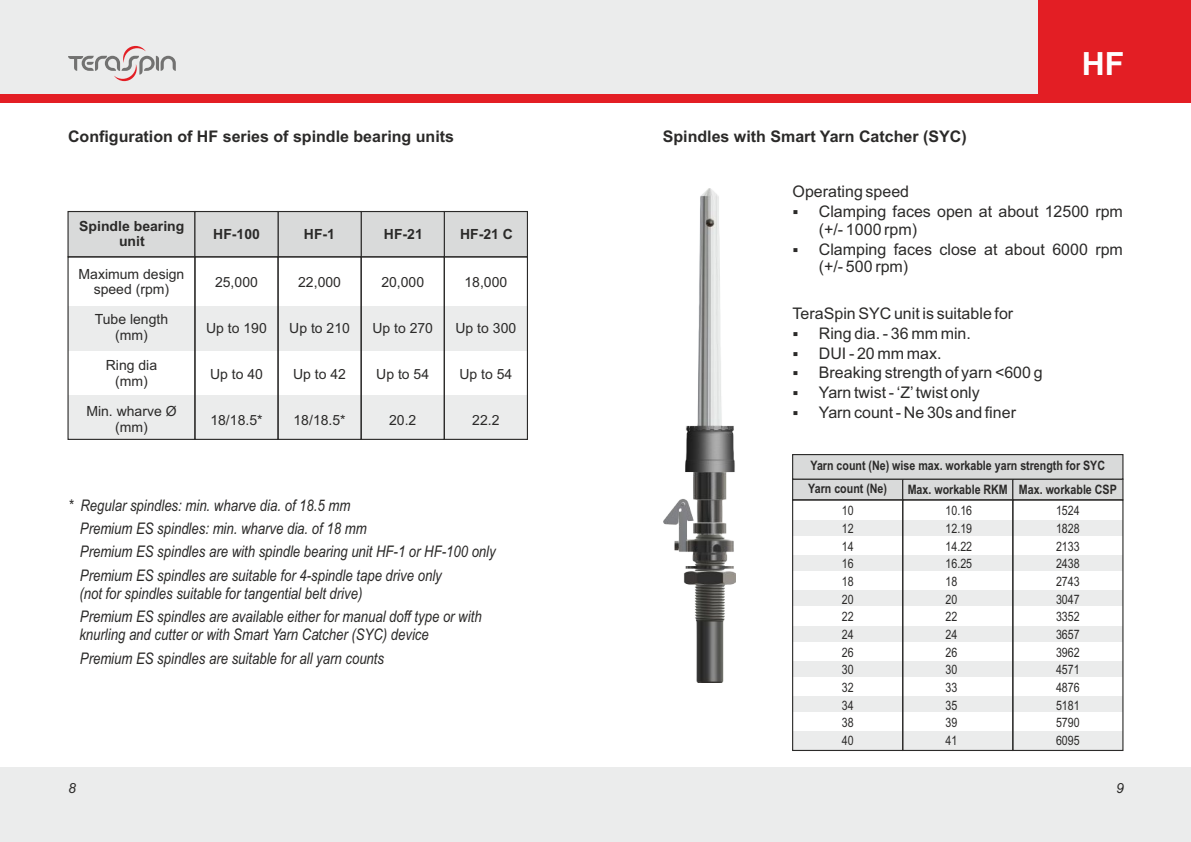
<style>
.page{position:relative;width:1191px;height:842px;background:#fff}
.page>*{position:absolute;margin:0;border:0;box-sizing:border-box;transform-origin:0 0}
.t1{font:700 32px "Arial";color:#fefefe}
.t2{font:italic 16px/18px "Arial Narrow";color:#2b2a29}
.t3{font:16px/17.8px "Arial";color:#2b2a29}
.t4{font:700 16px "Arial";color:#2b2a29}
.t5{font:14px/15.6px "Arial";color:#2b2a29;text-align:center}
.t6{font:700 14px/15.6px "Arial";color:#2b2a29;text-align:center}
.t7{font:italic 14px "Arial";color:#2b2a29}
.t8{font:13px/17.6px "Arial Narrow";color:#2b2a29}
.t9{font:700 13px "Arial Narrow";color:#2b2a29}
</style>
<div class="page">
<div style="left:0;top:0;width:1191px;height:102px;background:#e31e24"></div>
<div style="left:0;top:0;width:1037px;height:94px;background:#ebecec"></div>
<div style="left:0;top:767px;width:1191px;height:75px;background:#ebecec"></div>
<svg style="left:68px;top:46px;width:108px;height:35px"></svg>
<div style="left:68px;top:306px;width:459px;height:45px;background:#ebecec"></div>
<div style="left:68px;top:395px;width:459px;height:44px;background:#ebecec"></div>
<div style="left:444px;top:256px;width:84px;height:184px;border:1px solid #2b2a29"></div>
<div style="left:67px;top:256px;width:128px;height:184px;border:1px solid #2b2a29"></div>
<div style="left:360px;top:256px;width:85px;height:184px;border:1px solid #2b2a29"></div>
<div style="left:277px;top:256px;width:85px;height:184px;border:1px solid #2b2a29"></div>
<svg style="left:67px;top:210px;width:461px;height:48px;background:#cecfcf"></svg>
<div style="left:194px;top:256px;width:85px;height:184px;border:1px solid #2b2a29"></div>
<img style="left:663px;top:189px;width:72px;height:493px">
<div style="left:792px;top:520px;width:331px;height:16px;background:#ebecec"></div>
<div style="left:792px;top:555px;width:331px;height:16px;background:#ebecec"></div>
<div style="left:792px;top:590px;width:331px;height:16px;background:#ebecec"></div>
<div style="left:792px;top:626px;width:331px;height:15px;background:#ebecec"></div>
<div style="left:792px;top:661px;width:331px;height:16px;background:#ebecec"></div>
<div style="left:792px;top:696px;width:331px;height:16px;background:#ebecec"></div>
<div style="left:792px;top:731px;width:331px;height:19px;background:#ebecec"></div>
<div style="left:792px;top:499px;width:111px;height:252px;border:1px solid #2b2a29"></div>
<div style="left:902px;top:499px;width:111px;height:252px;border:1px solid #2b2a29"></div>
<div style="left:1012px;top:499px;width:111px;height:252px;border:1px solid #2b2a29"></div>
<svg style="left:792px;top:454px;width:332px;height:47px;background:#c8c9c9"></svg>
<p class="t4" style="left:68px;top:130px;width:387px">Configuration of HF series of spindle bearing units</p>
<p class="t6" style="left:79px;top:219px;width:107px">Spindle bearing unit</p>
<p class="t5" style="left:79px;top:267px;width:107px">Maximum design speed (rpm)</p>
<p class="t5" style="left:95px;top:313px;width:75px">Tube length (mm)</p>
<p class="t5" style="left:106px;top:359px;width:53px">Ring dia (mm)</p>
<p class="t5" style="left:86px;top:405px;width:92px">Min. wharve Ø (mm)</p>
<p class="t6" style="left:213px;top:228px;width:48px">HF-100</p>
<p class="t6" style="left:304px;top:228px;width:33px">HF-1</p>
<p class="t6" style="left:384px;top:228px;width:40px">HF-21</p>
<p class="t6" style="left:460px;top:228px;width:54px">HF-21 C</p>
<p class="t5" style="left:215px;top:276px;width:44px">25,000</p>
<p class="t5" style="left:206px;top:321px;width:62px">Up to 190</p>
<p class="t5" style="left:298px;top:276px;width:44px">22,000</p>
<p class="t5" style="left:289px;top:321px;width:62px">Up to 210</p>
<p class="t5" style="left:381px;top:276px;width:44px">20,000</p>
<p class="t5" style="left:464px;top:276px;width:44px">18,000</p>
<p class="t5" style="left:372px;top:321px;width:62px">Up to 270</p>
<p class="t5" style="left:455px;top:321px;width:62px">Up to 300</p>
<p class="t5" style="left:210px;top:367px;width:54px">Up to 40</p>
<p class="t5" style="left:293px;top:367px;width:54px">Up to 42</p>
<p class="t5" style="left:210px;top:413px;width:54px">18/18.5*</p>
<p class="t5" style="left:293px;top:413px;width:54px">18/18.5*</p>
<p class="t5" style="left:376px;top:367px;width:54px">Up to 54</p>
<p class="t5" style="left:389px;top:413px;width:29px">20.2</p>
<p class="t5" style="left:459px;top:367px;width:54px">Up to 54</p>
<p class="t5" style="left:472px;top:413px;width:29px">22.2</p>
<p class="t2" style="left:68px;top:497px;width:284px">* Regular spindles: min. wharve dia. of 18.5 mm</p>
<p class="t2" style="left:80px;top:521px;width:288px">Premium ES spindles: min. wharve dia. of 18 mm</p>
<p class="t2" style="left:80px;top:544px;width:417px">Premium ES spindles are with spindle bearing unit HF-1 or HF-100 only</p>
<p class="t2" style="left:79px;top:568px;width:364px">Premium ES spindles are suitable for 4-spindle tape drive only (not for spindles suitable for tangential belt drive)</p>
<p class="t2" style="left:79px;top:609px;width:404px">Premium ES spindles are available either for manual doff type or with knurling and cutter or with Smart Yarn Catcher (SYC) device</p>
<p class="t2" style="left:80px;top:650px;width:306px">Premium ES spindles are suitable for all yarn counts</p>
<p class="t4" style="left:663px;top:130px;width:305px">Spindles with Smart Yarn Catcher (SYC)</p>
<p class="t3" style="left:792px;top:184px;width:118px">Operating speed</p>
<h1 class="t1" style="left:1081px;top:52px;width:44px">HF</h1>
<p class="t3" style="left:819px;top:204px;width:305px;text-indent:-26px">▪ Clamping faces open at about 12500 rpm (+/- 1000 rpm)</p>
<p class="t3" style="left:819px;top:241px;width:305px;text-indent:-26px">▪ Clamping faces close at about 6000 rpm (+/- 500 rpm)</p>
<p class="t3" style="left:792px;top:306px;width:222px">TeraSpin SYC unit is suitable for</p>
<p class="t3" style="left:792px;top:326px;width:180px">▪ Ring dia. - 36 mm min.</p>
<p class="t3" style="left:792px;top:346px;width:150px">▪ DUI - 20 mm max.</p>
<p class="t3" style="left:792px;top:365px;width:251px">▪ Breaking strength of yarn &lt;600 g</p>
<p class="t3" style="left:792px;top:385px;width:189px">▪ Yarn twist - ‘Z’twist only</p>
<p class="t3" style="left:792px;top:405px;width:225px">▪ Yarn count - Ne 30s and finer</p>
<p class="t9" style="left:810px;top:461px;width:296px">Yarn count (Ne) wise max. workable yarn strength for SYC</p>
<p class="t9" style="left:808px;top:483px;width:80px">Yarn count (Ne)</p>
<p class="t9" style="left:907px;top:485px;width:210px">Max. workable RKM Max. workable CSP</p>
<p class="t8" style="left:841px;top:503px;width:13px">10</p>
<p class="t8" style="left:841px;top:521px;width:13px">12</p>
<p class="t8" style="left:841px;top:556px;width:13px">16</p>
<p class="t8" style="left:841px;top:591px;width:13px">20</p>
<p class="t8" style="left:841px;top:627px;width:13px">24</p>
<p class="t8" style="left:841px;top:538px;width:13px">14</p>
<p class="t8" style="left:841px;top:574px;width:13px">18</p>
<p class="t8" style="left:841px;top:609px;width:13px">22</p>
<p class="t8" style="left:841px;top:644px;width:13px">26</p>
<p class="t8" style="left:945px;top:503px;width:28px">10.16</p>
<p class="t8" style="left:945px;top:521px;width:28px">12.19</p>
<p class="t8" style="left:945px;top:556px;width:28px">16.25</p>
<p class="t8" style="left:945px;top:538px;width:28px">14.22</p>
<p class="t8" style="left:945px;top:574px;width:13px">18</p>
<p class="t8" style="left:945px;top:591px;width:13px">20</p>
<p class="t8" style="left:945px;top:609px;width:13px">22<br>24</p>
<p class="t8" style="left:945px;top:644px;width:13px">26</p>
<p class="t8" style="left:1056px;top:503px;width:25px;text-align:justify">1524<br>1828<br>2133</p>
<p class="t8" style="left:1056px;top:574px;width:25px">2743</p>
<p class="t8" style="left:1056px;top:556px;width:25px">2438</p>
<p class="t8" style="left:1056px;top:591px;width:25px">3047</p>
<p class="t8" style="left:1056px;top:627px;width:25px">3657<br>3962</p>
<p class="t8" style="left:1056px;top:609px;width:25px">3352</p>
<p class="t8" style="left:841px;top:662px;width:13px">30</p>
<p class="t8" style="left:841px;top:680px;width:13px">32</p>
<p class="t8" style="left:841px;top:715px;width:13px">38</p>
<p class="t8" style="left:841px;top:697px;width:13px">34</p>
<p class="t8" style="left:841px;top:733px;width:13px">40</p>
<p class="t8" style="left:945px;top:662px;width:13px">30<br>33</p>
<p class="t8" style="left:945px;top:715px;width:13px">39</p>
<p class="t8" style="left:945px;top:697px;width:13px">35</p>
<p class="t8" style="left:945px;top:733px;width:13px">41</p>
<p class="t8" style="left:1056px;top:662px;width:25px">4571</p>
<p class="t8" style="left:1056px;top:680px;width:25px">4876</p>
<p class="t8" style="left:1056px;top:697px;width:25px">5181</p>
<p class="t8" style="left:1056px;top:715px;width:25px">5790</p>
<p class="t8" style="left:1056px;top:733px;width:25px">6095</p>
<p class="t7" style="left:68px;top:783px;width:9px">8</p>
<p class="t7" style="left:1116px;top:783px;width:9px">9</p>
</div>
